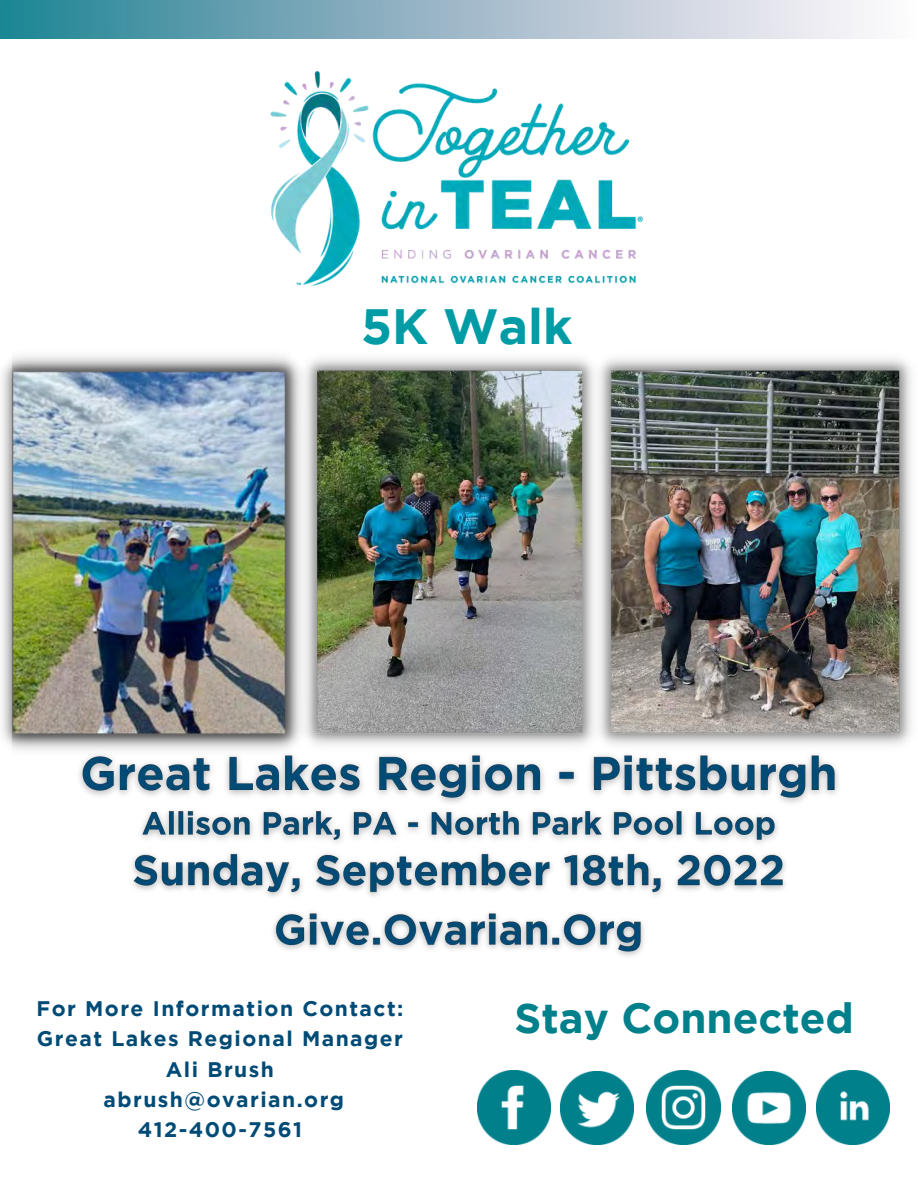
<style>
.page{position:relative;width:918px;height:1188px;background:#fff}
.page>*{position:absolute;margin:0;border:0;box-sizing:border-box;transform-origin:0 0}
.t1{font:700 49.5px "Gotham";color:#009ca6}
.t2{font:700 42px "Gotham";color:#00808b}
.t3{font:700 21px "Gotham";letter-spacing:.07em;color:#004b76}
</style>
<div class="page">
<img style="left:270px;top:71px;width:374px;height:216px">
<div style="left:0;top:0;width:918px;height:38px;background:linear-gradient(to right,#278094,#fff8fe)"></div>
<img style="left:307px;top:358px;width:284px;height:387px">
<img style="left:591px;top:358px;width:321px;height:387px">
<img style="left:1px;top:356px;width:306px;height:394px">
<img style="left:478px;top:1071px;width:73px;height:73px">
<img style="left:561px;top:1071px;width:73px;height:73px">
<img style="left:647px;top:1071px;width:73px;height:73px">
<img style="left:733px;top:1071px;width:73px;height:73px">
<img style="left:816px;top:1071px;width:73px;height:73px">
<img style="left:69px;top:745px;width:769px;height:99px">
<img style="left:132px;top:853px;width:653px;height:103px">
<p class="t1" style="left:361px;top:298px;width:213px">5K Walk</p>
<p class="t3" style="left:36px;top:996px;width:369px">For More Information Contact:</p>
<p class="t3" style="left:37px;top:1027px;width:368px">Great Lakes Regional Manager</p>
<p class="t3" style="left:166px;top:1057px;width:110px">Ali Brush</p>
<p class="t3" style="left:103px;top:1087px;width:242px">abrush@ovarian.org</p>
<p class="t3" style="left:138px;top:1118px;width:166px">412-400-7561</p>
<p class="t2" style="left:515px;top:994px;width:341px">Stay Connected</p>
</div>
